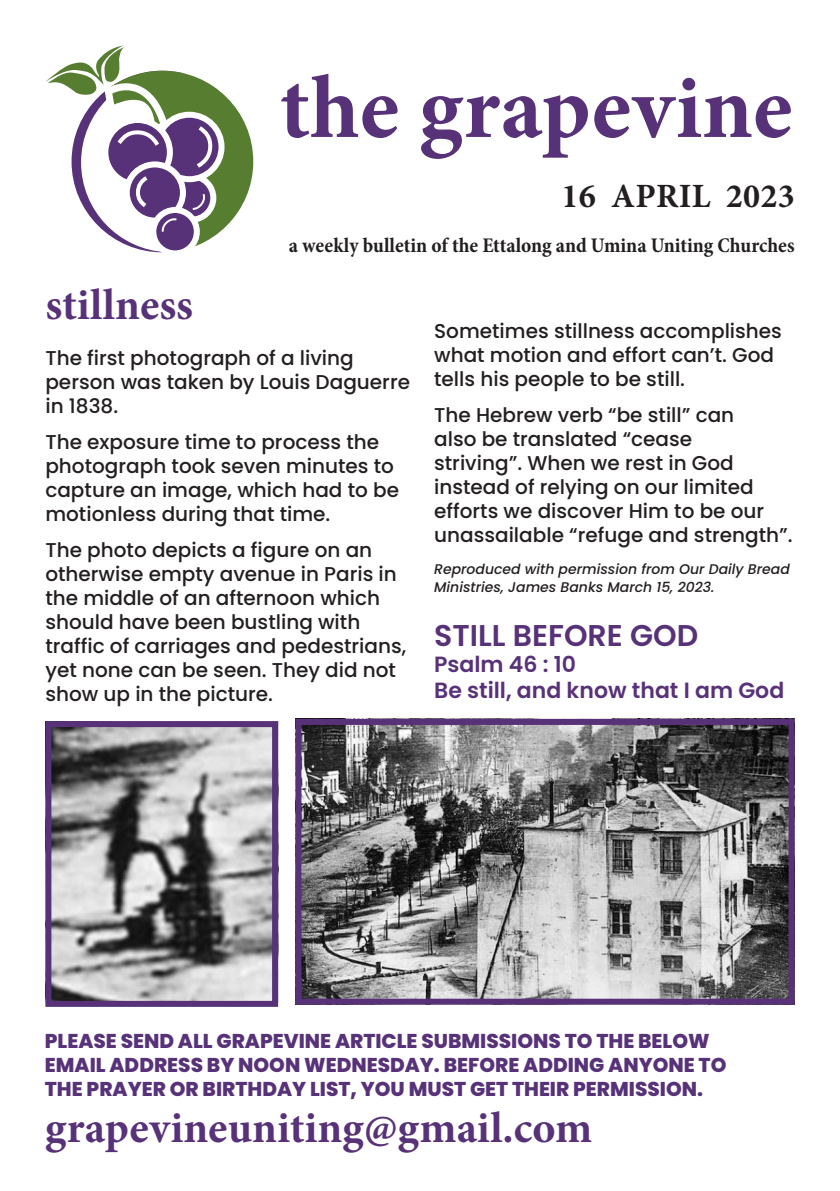
<style>
.page{position:relative;width:840px;height:1191px;background:#fff}
.page>*{position:absolute;margin:0;border:0;box-sizing:border-box;transform-origin:0 0}
.t1{font:700 90px "Minion Pro";letter-spacing:.005em;color:#583279}
.t2{font:700 44px "Minion Pro";color:#583279}
.t3{font:700 34px "Minion Pro";letter-spacing:.01em;color:#231f20}
.t4{font:600 30px "Poppins";color:#583279}
.t5{font:600 22px "Poppins";color:#583279}
.t6{font:700 condensed 21px "Minion Pro";color:#231f20}
.t7{font:500 20px/24px "Poppins";color:#231f20}
.t8{font:800 20px/24px "Poppins";color:#583279}
.t9{font:italic 500 14px/18px "Poppins";color:#231f20}
</style>
<div class="page">
<div style="left:150px;top:207px;width:50px;height:49px;border:6px solid #fff;border-radius:50%"></div>
<svg style="left:45px;top:45px;width:208px;height:207px"></svg>
<img style="left:302px;top:726px;width:485px;height:271px">
<div style="left:295px;top:719px;width:499px;height:285px;border:6px solid #583279"></div>
<img style="left:52px;top:728px;width:219px;height:272px">
<div style="left:45px;top:721px;width:233px;height:286px;border:6px solid #583279"></div>
<p class="t1" style="left:279px;top:45px;width:514px">the grapevine</p>
<p class="t3" style="left:561px;top:172px;width:235px">16 APRIL 2023</p>
<p class="t2" style="left:45px;top:274px;width:149px">stillness</p>
<p class="t6" style="left:289px;top:230px;width:507px">a weekly bulletin of the Ettalong and Umina Uniting Churches</p>
<p class="t7" style="left:45px;top:346px;width:366px">The first photograph of a living person was taken by Louis Daguerre in 1838.</p>
<p class="t7" style="left:45px;top:430px;width:355px">The exposure time to process the photograph took seven minutes to capture an image, which had to be motionless during that time.</p>
<p class="t7" style="left:45px;top:538px;width:362px">The photo depicts a figure on an otherwise empty avenue in Paris in the middle of an afternoon which should have been bustling with traffic of carriages and pedestrians, yet none can be seen. They did not show up in the picture.</p>
<p class="t7" style="left:434px;top:319px;width:349px">Sometimes stillness accomplishes what motion and effort can’t. God tells his people to be still.</p>
<p class="t7" style="left:434px;top:403px;width:360px">The Hebrew verb “be still” can<br>also be translated “cease<br>striving”. When we rest in God instead of relying on our limited efforts we discover Him to be our unassailable “refuge and strength”.</p>
<p class="t9" style="left:434px;top:560px;width:357px">Reproduced with permission from Our Daily Bread<br>Ministries, James Banks March 15, 2023.</p>
<p class="t4" style="left:434px;top:617px;width:265px">STILL BEFORE GOD</p>
<p class="t5" style="left:434px;top:651px;width:143px">Psalm 46 : 10</p>
<p class="t5" style="left:434px;top:678px;width:351px">Be still, and know that I am God</p>
<p class="t8" style="left:45px;top:1029px;width:682px">PLEASE SEND ALL GRAPEVINE ARTICLE SUBMISSIONS TO THE BELOW<br>EMAIL ADDRESS BY NOON WEDNESDAY. BEFORE ADDING ANYONE TO<br>THE PRAYER OR BIRTHDAY LIST, YOU MUST GET THEIR PERMISSION.</p>
<p class="t2" style="left:45px;top:1097px;width:548px">grapevineuniting@gmail.com</p>
</div>
